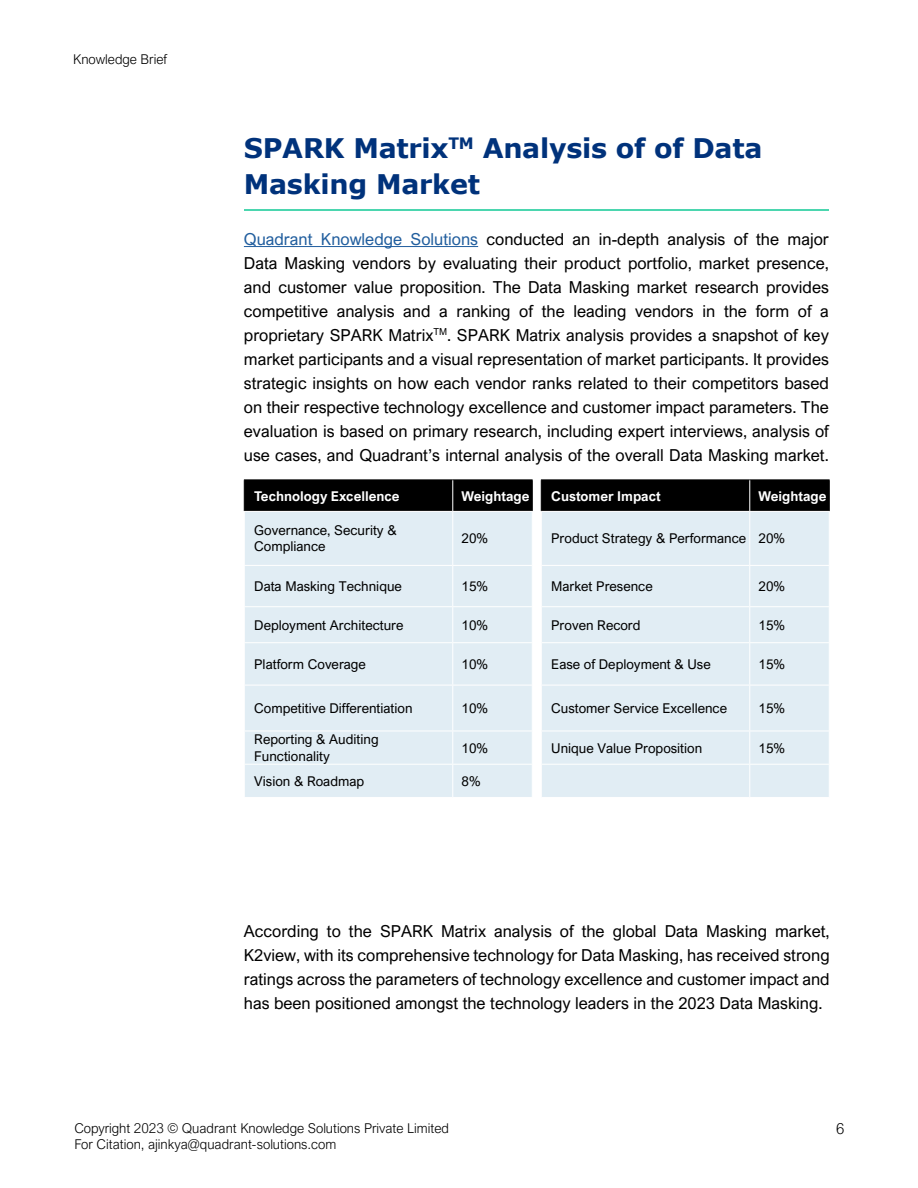
<style>
.page{position:relative;width:918px;height:1188px;background:#fff}
.page>*{position:absolute;margin:0;border:0;box-sizing:border-box;transform-origin:0 0}
.t1{font:700 27px/36px "Verdana";letter-spacing:-.01em;color:#00327b}
.t2{font:16.5px/24px "Arial Nova";color:#000;text-align:justify}
.t3{font:300 15px "Arial Nova";color:#000}
.t4{font:13.5px/16.2px "Arial Nova";color:#000}
.t5{font:300 13.5px/16.2px "Arial Nova";color:#000}
.t6{font:700 13.5px "Arial Nova";color:#fff}
.s1{color:#215e9e}
</style>
<div class="page">
<div style="left:245px;top:512px;width:287px;height:285px;background:#e1edf4"></div>
<div style="left:542px;top:512px;width:287px;height:285px;background:#e1edf4"></div>
<hr style="left:829px;top:480px;width:1px;height:31px;background:#000">
<hr style="left:452px;top:512px;width:1px;height:53px;background:#fff">
<svg style="left:244px;top:480px;width:585px;height:32px;background:#090909"></svg>
<hr style="left:541px;top:511px;width:209px;height:1px;background:#fff">
<hr style="left:750px;top:511px;width:80px;height:1px;background:#fff">
<hr style="left:749px;top:512px;width:1px;height:53px;background:#fff">
<hr style="left:244px;top:565px;width:209px;height:1px;background:#fff">
<hr style="left:453px;top:565px;width:79px;height:1px;background:#fff">
<hr style="left:452px;top:566px;width:1px;height:40px;background:#fff">
<hr style="left:541px;top:565px;width:209px;height:1px;background:#fff">
<hr style="left:750px;top:565px;width:80px;height:1px;background:#fff">
<hr style="left:749px;top:566px;width:1px;height:40px;background:#fff">
<hr style="left:244px;top:606px;width:209px;height:1px;background:#fff">
<hr style="left:453px;top:606px;width:79px;height:1px;background:#fff">
<hr style="left:452px;top:607px;width:1px;height:35px;background:#fff">
<hr style="left:541px;top:606px;width:209px;height:1px;background:#fff">
<hr style="left:750px;top:606px;width:80px;height:1px;background:#fff">
<hr style="left:749px;top:607px;width:1px;height:35px;background:#fff">
<hr style="left:244px;top:642px;width:209px;height:1px;background:#fff">
<hr style="left:453px;top:642px;width:79px;height:1px;background:#fff">
<hr style="left:452px;top:643px;width:1px;height:42px;background:#fff">
<hr style="left:541px;top:642px;width:209px;height:1px;background:#fff">
<hr style="left:750px;top:642px;width:80px;height:1px;background:#fff">
<hr style="left:749px;top:643px;width:1px;height:42px;background:#fff">
<hr style="left:244px;top:685px;width:209px;height:1px;background:#fff">
<hr style="left:453px;top:685px;width:79px;height:1px;background:#fff">
<hr style="left:452px;top:685px;width:1px;height:46px;background:#fff">
<hr style="left:541px;top:685px;width:209px;height:1px;background:#fff">
<hr style="left:750px;top:685px;width:80px;height:1px;background:#fff">
<hr style="left:749px;top:685px;width:1px;height:46px;background:#fff">
<hr style="left:244px;top:731px;width:209px;height:1px;background:#fff">
<hr style="left:453px;top:731px;width:79px;height:1px;background:#fff">
<hr style="left:452px;top:731px;width:1px;height:33px;background:#fff">
<hr style="left:541px;top:731px;width:209px;height:1px;background:#fff">
<hr style="left:750px;top:731px;width:80px;height:1px;background:#fff">
<hr style="left:749px;top:731px;width:1px;height:33px;background:#fff">
<hr style="left:244px;top:764px;width:209px;height:1px;background:#fff">
<hr style="left:453px;top:764px;width:79px;height:1px;background:#fff">
<hr style="left:452px;top:765px;width:1px;height:32px;background:#fff">
<hr style="left:541px;top:764px;width:209px;height:1px;background:#fff">
<hr style="left:750px;top:764px;width:80px;height:1px;background:#fff">
<hr style="left:749px;top:765px;width:1px;height:32px;background:#fff">
<hr style="left:244px;top:246px;width:234px;height:1px;background:#215e9e">
<hr style="left:244px;top:209px;width:585px;height:1px;background:#4bd6af">
<p class="t5" style="left:73px;top:51px;width:95px">Knowledge Brief</p>
<h1 class="t1" style="left:244px;top:130px;width:520px">SPARK Matrix<sup>TM</sup> Analysis of of Data<br>Masking Market</h1>
<p class="t2" style="left:244px;top:227px;width:587px"><span class="s1">Quadrant Knowledge Solutions</span> conducted an in-depth analysis of the major Data Masking vendors by evaluating their product portfolio, market presence, and customer value proposition. The Data Masking market research provides competitive analysis and a ranking of the leading vendors in the form of a proprietary SPARK Matrix<sup>TM</sup>. SPARK Matrix analysis provides a snapshot of key market participants and a visual representation of market participants. It provides strategic insights on how each vendor ranks related to their competitors based on their respective technology excellence and customer impact parameters. The evaluation is based on primary research, including expert interviews, analysis of use cases, and Quadrant’s internal analysis of the overall Data Masking market.</p>
<p class="t6" style="left:254px;top:488px;width:147px">Technology Excellence</p>
<p class="t6" style="left:462px;top:488px;width:69px">Weightage</p>
<p class="t6" style="left:551px;top:488px;width:111px">Customer Impact</p>
<p class="t6" style="left:759px;top:488px;width:69px">Weightage</p>
<p class="t4" style="left:254px;top:522px;width:144px">Governance, Security &amp;<br>Compliance</p>
<p class="t4" style="left:462px;top:530px;width:28px">20%</p>
<p class="t4" style="left:551px;top:530px;width:235px">Product Strategy &amp; Performance 20%</p>
<p class="t4" style="left:254px;top:578px;width:149px">Data Masking Technique</p>
<p class="t4" style="left:462px;top:578px;width:28px">15%</p>
<p class="t4" style="left:551px;top:578px;width:103px">Market Presence</p>
<p class="t4" style="left:759px;top:578px;width:28px">20%</p>
<p class="t4" style="left:254px;top:617px;width:151px">Deployment Architecture</p>
<p class="t4" style="left:462px;top:617px;width:28px">10%</p>
<p class="t4" style="left:551px;top:617px;width:91px">Proven Record</p>
<p class="t4" style="left:759px;top:617px;width:28px">15%</p>
<p class="t4" style="left:254px;top:656px;width:113px">Platform Coverage</p>
<p class="t4" style="left:462px;top:656px;width:28px">10%</p>
<p class="t4" style="left:551px;top:656px;width:161px">Ease of Deployment &amp; Use</p>
<p class="t4" style="left:759px;top:656px;width:28px">15%</p>
<p class="t4" style="left:254px;top:700px;width:160px">Competitive Differentiation</p>
<p class="t4" style="left:462px;top:700px;width:28px">10%</p>
<p class="t4" style="left:551px;top:700px;width:177px">Customer Service Excellence</p>
<p class="t4" style="left:759px;top:700px;width:28px">15%</p>
<p class="t4" style="left:254px;top:732px;width:126px">Reporting &amp; Auditing<br>Functionality</p>
<p class="t4" style="left:462px;top:740px;width:28px">10%</p>
<p class="t4" style="left:551px;top:740px;width:153px">Unique Value Proposition</p>
<p class="t4" style="left:759px;top:740px;width:28px">15%</p>
<p class="t4" style="left:254px;top:773px;width:111px">Vision &amp; Roadmap</p>
<p class="t4" style="left:462px;top:773px;width:21px">8%</p>
<p class="t2" style="left:244px;top:919px;width:587px">According to the SPARK Matrix analysis of the global Data Masking market, K2view, with its comprehensive technology for Data Masking, has received strong ratings across the parameters of technology excellence and customer impact and has been positioned amongst the technology leaders in the 2023 Data Masking.</p>
<p class="t5" style="left:74px;top:1120px;width:376px">Copyright 2023 © Quadrant Knowledge Solutions Private Limited<br>For Citation, ajinkya@quadrant-solutions.com</p>
<p class="t3" style="left:836px;top:1120px;width:10px">6</p>
</div>
